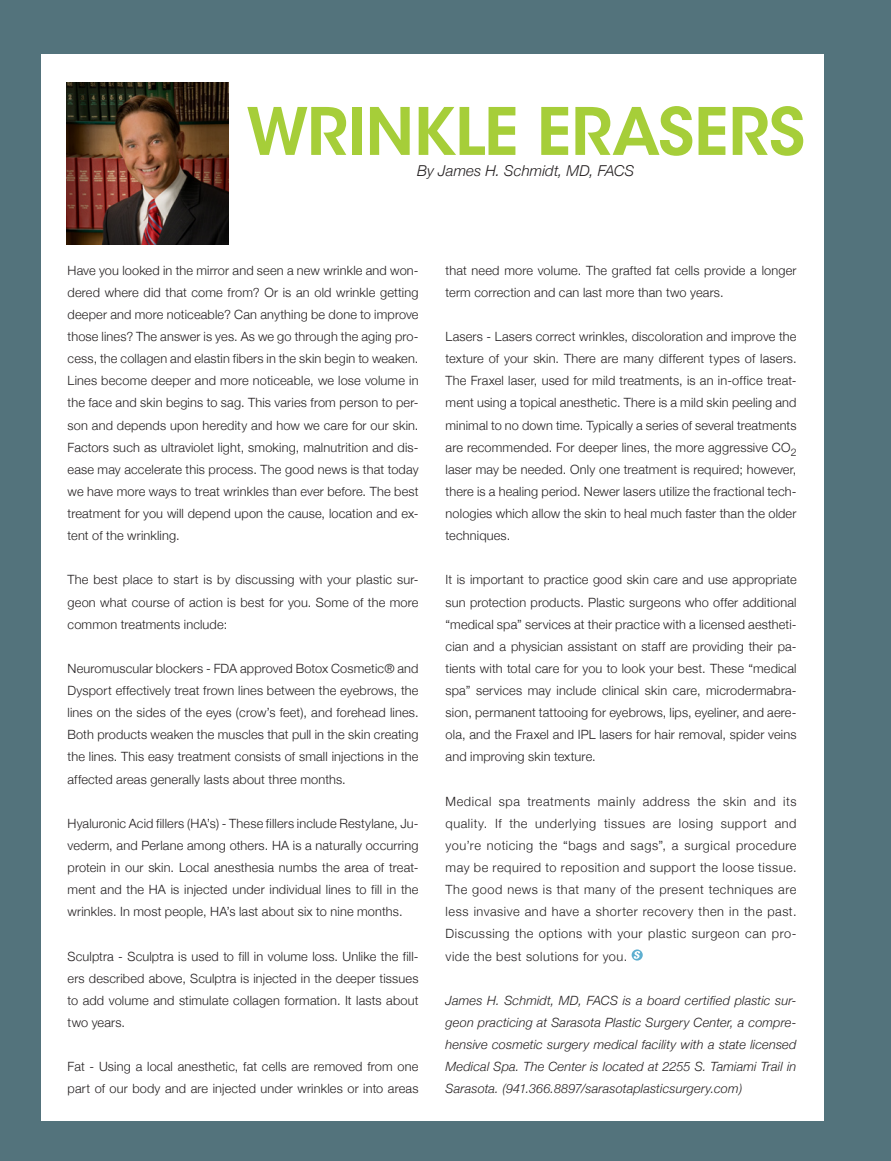
<style>
.page{position:relative;width:891px;height:1161px;background:#53737c}
.page>*{position:absolute;margin:0;border:0;box-sizing:border-box;transform-origin:0 0}
.t1{font:600 64.8px "ITC Avant Garde Std";letter-spacing:-.005em;color:#a6ce39}
.t2{font:italic 300 15px "Helvetica Neue";letter-spacing:.005em;color:#231f20}
.t3{font:300 12.75px/22px "Helvetica Neue";letter-spacing:.01em;color:#231f20;text-align:justify}
.t4{font:italic 300 12.75px/22.2px "Helvetica Neue";letter-spacing:.01em;color:#231f20;text-align:justify}
</style>
<div class="page">
<div style="left:41px;top:54px;width:783px;height:1066px;background:#fff"></div>
<img style="left:66px;top:82px;width:162px;height:162px">
<svg style="left:632px;top:949px;width:11px;height:12px"></svg>
<svg style="left:633px;top:951px;width:7px;height:8px"></svg>
<h1 class="t1" style="left:246px;top:90px;width:560px">WRINKLE ERASERS</h1>
<p class="t2" style="left:417px;top:162px;width:219px">By James H. Schmidt, MD, FACS</p>
<p class="t3" style="left:68px;top:259px;width:353px">Have you looked in the mirror and seen a new wrinkle and won&shy;dered where did that come from? Or is an old wrinkle getting deeper and more noticeable? Can anything be done to improve those lines? The answer is yes. As we go through the aging pro&shy;cess, the collagen and elastin fibers in the skin begin to weaken.<br>Lines become deeper and more noticeable, we lose volume in the face and skin begins to sag. This varies from person to per&shy;son and depends upon heredity and how we care for our skin.<br>Factors such as ultraviolet light, smoking, malnutrition and dis&shy;ease may accelerate this process. The good news is that today we have more ways to treat wrinkles than ever before. The best treatment for you will depend upon the cause, location and ex&shy;tent of the wrinkling.</p>
<p class="t3" style="left:68px;top:569px;width:353px">The best place to start is by discussing with your plastic sur&shy;geon what course of action is best for you. Some of the more common treatments include:</p>
<p class="t3" style="left:68px;top:657px;width:353px">Neuromuscular blockers - FDA approved Botox Cosmetic® and Dysport effectively treat frown lines between the eyebrows, the lines on the sides of the eyes (crow’s feet), and forehead lines.<br>Both products weaken the muscles that pull in the skin creating the lines. This easy treatment consists of small injections in the affected areas generally lasts about three months.</p>
<p class="t3" style="left:68px;top:812px;width:353px">Hyaluronic Acid fillers (HA’s) - These fillers include Restylane, Ju&shy;vederm, and Perlane among others. HA is a naturally occurring protein in our skin. Local anesthesia numbs the area of treat&shy;ment and the HA is injected under individual lines to fill in the wrinkles. In most people, HA’s last about six to nine months.</p>
<p class="t3" style="left:68px;top:945px;width:353px">Sculptra - Sculptra is used to fill in volume loss. Unlike the fill&shy;ers described above, Sculptra is injected in the deeper tissues to add volume and stimulate collagen formation. It lasts about two years.</p>
<p class="t3" style="left:68px;top:1055px;width:352px">Fat - Using a local anesthetic, fat cells are removed from one part of our body and are injected under wrinkles or into areas</p>
<p class="t3" style="left:446px;top:259px;width:352px">that need more volume. The grafted fat cells provide a longer term correction and can last more than two years.</p>
<p class="t3" style="left:446px;top:325px;width:353px">Lasers - Lasers correct wrinkles, discoloration and improve the texture of your skin. There are many different types of lasers.<br>The Fraxel laser, used for mild treatments, is an in-office treat&shy;ment using a topical anesthetic. There is a mild skin peeling and minimal to no down time. Typically a series of several treatments are recommended. For deeper lines, the more aggressive CO<sub>2 </sub>laser may be needed. Only one treatment is required; however, there is a healing period. Newer lasers utilize the fractional tech&shy;nologies which allow the skin to heal much faster than the older techniques.</p>
<p class="t3" style="left:446px;top:569px;width:353px">It is important to practice good skin care and use appropriate sun protection products. Plastic surgeons who offer additional “medical spa” services at their practice with a licensed aestheti&shy;cian and a physician assistant on staff are providing their pa&shy;tients with total care for you to look your best. These “medical spa” services may include clinical skin care, microdermabra&shy;sion, permanent tattooing for eyebrows, lips, eyeliner, and aere&shy;ola, and the Fraxel and IPL lasers for hair removal, spider veins and improving skin texture.</p>
<p class="t3" style="left:446px;top:790px;width:353px">Medical spa treatments mainly address the skin and its quality. If the underlying tissues are losing support and you’re noticing the “bags and sags”, a surgical procedure may be required to reposition and support the loose tissue.<br>The good news is that many of the present techniques are less invasive and have a shorter recovery then in the past.<br>Discussing the options with your plastic surgeon can pro&shy;vide the best solutions for you.</p>
<p class="t4" style="left:446px;top:989px;width:352px">James H. Schmidt, MD, FACS is a board certified plastic sur&shy;geon practicing at Sarasota Plastic Surgery Center, a compre&shy;hensive cosmetic surgery medical facility with a state licensed Medical Spa. The Center is located at 2255 S. Tamiami Trail in Sarasota. (941.366.8897/sarasotaplasticsurgery.com)</p>
</div>
